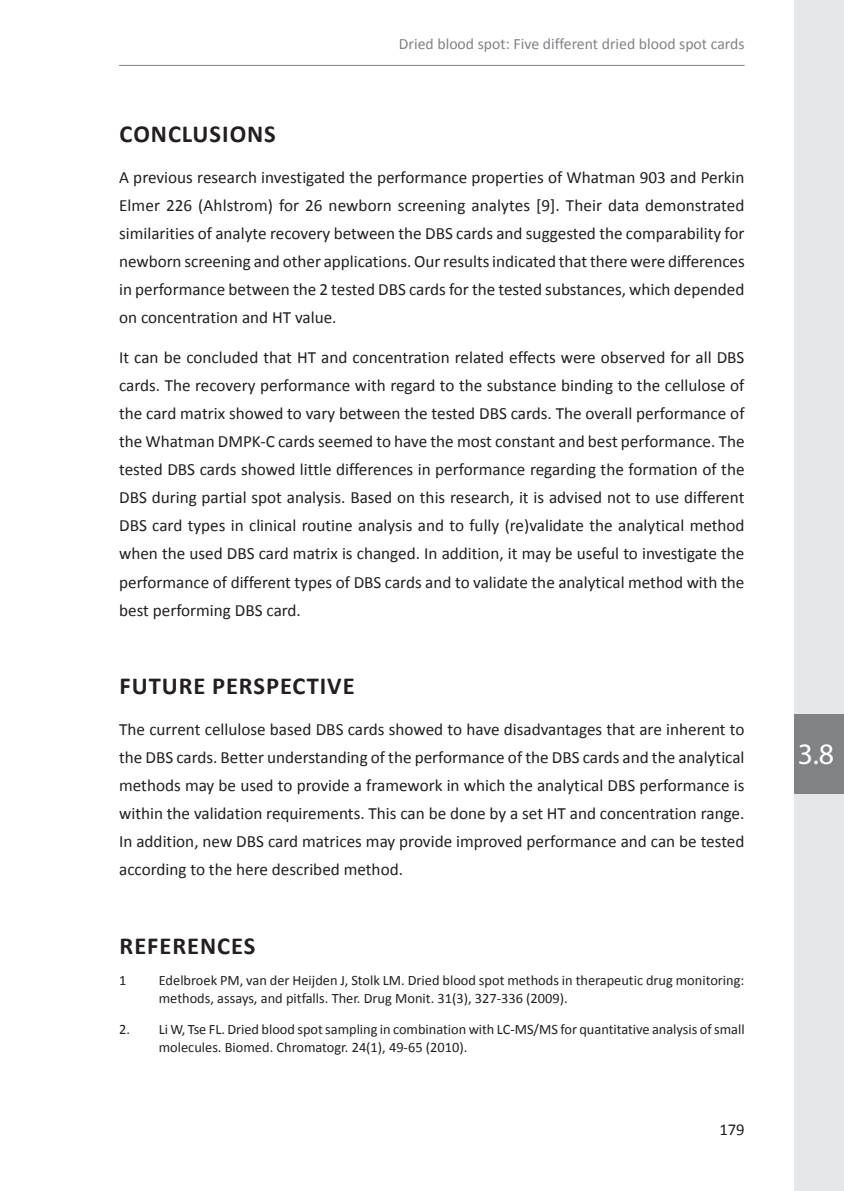
<style>
.page{position:relative;width:844px;height:1191px;background:#fff}
.page>*{position:absolute;margin:0;border:0;box-sizing:border-box;transform-origin:0 0}
.t1{font:29.75px "Myriad Pro";color:#fff}
.t2{font:700 24.5px "Calibri";letter-spacing:.04em;color:#231f20}
.t3{font:17.15px/28px "Calibri";color:#231f20;text-align:justify}
.t4{font:16.62px "Calibri";color:#231f20}
.t5{font:15.75px "Calibri";color:#808285}
.t6{font:14.35px/18.4px "Calibri";color:#231f20}
</style>
<div class="page">
<hr style="left:119px;top:65px;width:625px;height:1px;background:#808285">
<div style="left:794px;top:0;width:49px;height:1191px;background:#e6e7e9"></div>
<div style="left:794px;top:714px;width:49px;height:80px;background:#808285"></div>
<p class="t5" style="left:399px;top:34px;width:347px">Dried blood spot: Five different dried blood spot cards</p>
<h2 class="t2" style="left:120px;top:119px;width:156px">CONCLUSIONS</h2>
<p class="t3" style="left:119px;top:163px;width:627px">A previous research investigated the performance properties of Whatman 903 and Perkin Elmer 226 (Ahlstrom) for 26 newborn screening analytes [9]. Their data demonstrated similarities of analyte recovery between the DBS cards and suggested the comparability for newborn screening and other applications. Our results indicated that there were differences in performance between the 2 tested DBS cards for the tested substances, which depended on concentration and HT value.</p>
<p class="t3" style="left:119px;top:344px;width:627px">It can be concluded that HT and concentration related effects were observed for all DBS cards. The recovery performance with regard to the substance binding to the cellulose of the card matrix showed to vary between the tested DBS cards. The overall performance of the Whatman DMPK-C cards seemed to have the most constant and best performance. The tested DBS cards showed little differences in performance regarding the formation of the DBS during partial spot analysis. Based on this research, it is advised not to use different DBS card types in clinical routine analysis and to fully (re)validate the analytical method when the used DBS card matrix is changed. In addition, it may be useful to investigate the performance of different types of DBS cards and to validate the analytical method with the best performing DBS card.</p>
<h2 class="t2" style="left:120px;top:670px;width:236px">FUTURE PERSPECTIVE</h2>
<p class="t3" style="left:119px;top:715px;width:626px">The current cellulose based DBS cards showed to have disadvantages that are inherent to the DBS cards. Better understanding of the performance of the DBS cards and the analytical methods may be used to provide a framework in which the analytical DBS performance is within the validation requirements. This can be done by a set HT and concentration range.<br>In addition, new DBS card matrices may provide improved performance and can be tested according to the here described method.</p>
<h2 class="t2" style="left:120px;top:930px;width:14px">REFE</h2>
<h2 class="t2" style="left:172px;top:930px;width:84px">RENCES</h2>
<p class="t6" style="left:119px;top:970px;width:9px">1</p>
<p class="t6" style="left:159px;top:970px;width:587px">Edelbroek PM, van der Heijden J, Stolk LM. Dried blood spot methods in therapeutic drug monitoring: methods, assays, and pitfalls. Ther. Drug Monit. 31(3), 327-336 (2009).</p>
<p class="t6" style="left:159px;top:1020px;width:587px;text-indent:-40px">2. Li W, Tse FL. Dried blood spot sampling in combination with LC-MS/MS for quantitative analysis of small molecules. Biomed. Chromatogr. 24(1), 49-65 (2010).</p>
<p class="t4" style="left:719px;top:1119px;width:27px">179</p>
<h1 class="t1" style="left:797px;top:736px;width:38px">3.8</h1>
</div>
